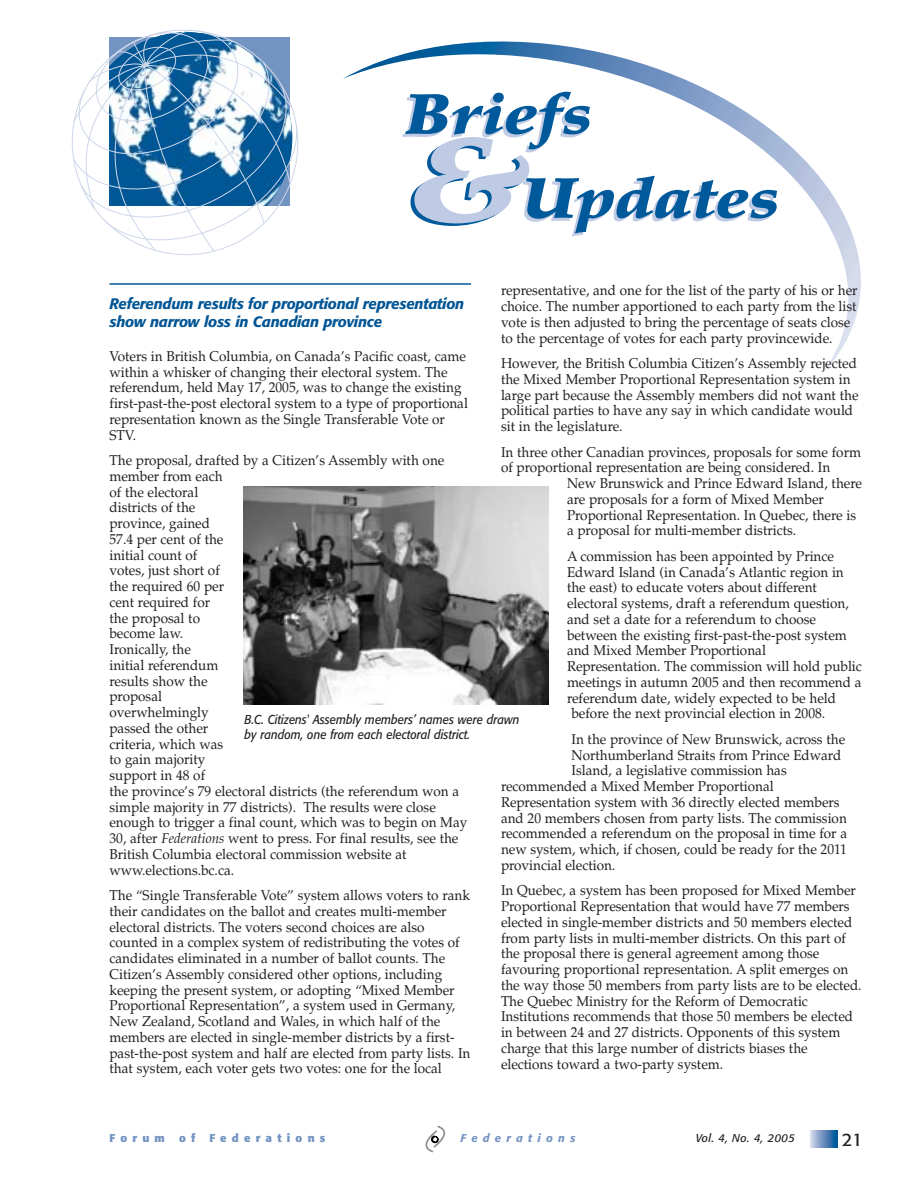
<style>
.page{position:relative;width:918px;height:1188px;background:#fff}
.page>*{position:absolute;margin:0;border:0;box-sizing:border-box;transform-origin:0 0}
.t1{font:italic 900 121.8px "Palatino";color:#00599b;scale:1.15 1}
.t2{font:italic 900 57px/84px "Palatino";color:#00599b;scale:1.15 1}
.t3{font:18px "Formata";color:#231f1f}
.t4{font:italic 500 15px/18px "Formata";letter-spacing:-.02em;color:#005595}
.t5{font:14.25px/15.8px "Palatino";color:#231f1f;scale:.95 1}
.t6{font:italic 12.75px/15px "Formata";color:#231f1f;scale:.9 1}
.t7{font:700 11.25px "Formata";letter-spacing:.465em;color:#7393c1}
.t8{font:italic 11.25px "Formata";letter-spacing:.03em;color:#231f1f}
.t9{font:italic 500 11.25px "Formata";letter-spacing:.465em;color:#7393c1}
.s1{font-style:italic}
</style>
<div class="page">
<img style="left:343px;top:46px;width:387px;height:56px">
<img style="left:687px;top:102px;width:174px;height:223px">
<img style="left:687px;top:157px;width:166px;height:213px">
<img style="left:687px;top:213px;width:138px;height:159px">
<img style="left:687px;top:268px;width:109px;height:104px">
<svg style="left:810px;top:1130px;width:28px;height:17px"></svg>
<hr style="left:110px;top:283px;width:361px;height:2px;background:#005595">
<svg style="left:425px;top:1125px;width:21px;height:28px"></svg>
<svg style="left:71px;top:29px;width:222px;height:223px"></svg>
<img style="left:244px;top:486px;width:305px;height:219px">
<h2 class="t2" style="left:522px;top:79px;width:226px;text-indent:-117px">Briefs<br>Updates</h2>
<h1 class="t1" style="left:404px;top:134px;width:108px">&amp;</h1>
<p class="t5" style="left:501px;top:284px;width:377px">representative, and one for the list of the party of his or her choice. The number apportioned to each party from the list vote is then adjusted to bring the percentage of seats close to the percentage of votes for each party provincewide.</p>
<p class="t5" style="left:501px;top:357px;width:378px">However, the British Columbia Citizen’s Assembly rejected the Mixed Member Proportional Representation system in large part because the Assembly members did not want the political parties to have any say in which candidate would sit in the legislature.</p>
<p class="t5" style="left:501px;top:446px;width:380px">In three other Canadian provinces, proposals for some form</p>
<p class="t5" style="left:501px;top:461px;width:348px">of proportional representation are being considered. In</p>
<p class="t5" style="left:567px;top:477px;width:312px">New Brunswick and Prince Edward Island, there</p>
<p class="t5" style="left:567px;top:493px;width:272px">are proposals for a form of Mixed Member</p>
<p class="t5" style="left:567px;top:509px;width:306px">Proportional Representation. In Quebec, there is</p>
<p class="t5" style="left:567px;top:524px;width:243px">a proposal for multi-member districts.</p>
<p class="t5" style="left:567px;top:550px;width:283px">A commission has been appointed by Prince</p>
<p class="t5" style="left:567px;top:566px;width:293px">Edward Island (in Canada’s Atlantic region in</p>
<p class="t5" style="left:567px;top:581px;width:265px">the east) to educate voters about different</p>
<p class="t5" style="left:567px;top:597px;width:298px">electoral systems, draft a referendum question,</p>
<p class="t5" style="left:567px;top:613px;width:264px">and set a date for a referendum to choose</p>
<p class="t5" style="left:567px;top:629px;width:296px">between the existing first-past-the-post system</p>
<p class="t5" style="left:567px;top:644px;width:211px">and Mixed Member Proportional</p>
<p class="t5" style="left:567px;top:660px;width:312px">Representation. The commission will hold public</p>
<p class="t5" style="left:567px;top:676px;width:312px">meetings in autumn 2005 and then recommend a</p>
<p class="t5" style="left:567px;top:692px;width:285px">referendum date, widely expected to be held</p>
<p class="t5" style="left:572px;top:707px;width:269px">before the next provincial election in 2008.</p>
<p class="t5" style="left:572px;top:733px;width:290px">In the province of New Brunswick, across the</p>
<p class="t5" style="left:572px;top:749px;width:286px">Northumberland Straits from Prince Edward</p>
<p class="t5" style="left:572px;top:764px;width:228px">Island, a legislative commission has</p>
<p class="t5" style="left:501px;top:780px;width:289px">recommended a Mixed Member Proportional</p>
<p class="t5" style="left:501px;top:796px;width:358px">Representation system with 36 directly elected members</p>
<p class="t5" style="left:501px;top:812px;width:366px">and 20 members chosen from party lists. The commission</p>
<p class="t5" style="left:501px;top:827px;width:366px">recommended a referendum on the proposal in time for a</p>
<p class="t5" style="left:501px;top:843px;width:366px">new system, which, if chosen, could be ready for the 2011</p>
<p class="t5" style="left:501px;top:859px;width:122px">provincial election.</p>
<p class="t5" style="left:501px;top:884px;width:381px">In Quebec, a system has been proposed for Mixed Member Proportional Representation that would have 77 members elected in single-member districts and 50 members elected from party lists in multi-member districts. On this part of the proposal there is general agreement among those favouring proportional representation. A split emerges on the way those 50 members from party lists are to be elected.<br>The Quebec Ministry for the Reform of Democratic Institutions recommends that those 50 members be elected in between 24 and 27 districts. Opponents of this system charge that this large number of districts biases the elections toward a two-party system.</p>
<p class="t4" style="left:110px;top:296px;width:356px">Referendum results for proportional representation show narrow loss in Canadian province</p>
<p class="t5" style="left:110px;top:350px;width:379px">Voters in British Columbia, on Canada’s Pacific coast, came within a whisker of changing their electoral system. The referendum, held May 17, 2005, was to change the existing first-past-the-post electoral system to a type of proportional representation known as the Single Transferable Vote or STV.</p>
<p class="t5" style="left:110px;top:454px;width:378px">The proposal, drafted by a Citizen’s Assembly with one member from each<br>of the electoral<br>districts of the<br>province, gained<br>57.4 per cent of the<br>initial count of<br>votes, just short of<br>the required 60 per<br>cent required for<br>the proposal to<br>become law.<br>Ironically, the<br>initial referendum<br>results show the<br>proposal<br>overwhelmingly<br>passed the other<br>criteria, which was<br>to gain majority<br>support in 48 of<br>the province’s 79 electoral districts (the referendum won a simple majority in 77 districts). The results were close enough to trigger a final count, which was to begin on May<br>30, after <span class="s1">Federations</span> went to press. For final results, see the<br>British Columbia electoral commission website at www.elections.bc.ca.</p>
<p class="t5" style="left:110px;top:889px;width:382px">The “Single Transferable Vote” system allows voters to rank their candidates on the ballot and creates multi-member electoral districts. The voters second choices are also counted in a complex system of redistributing the votes of candidates eliminated in a number of ballot counts. The Citizen’s Assembly considered other options, including keeping the present system, or adopting “Mixed Member Proportional Representation”, a system used in Germany, New Zealand, Scotland and Wales, in which half of the members are elected in single-member districts by a first&shy;past-the-post system and half are elected from party lists. In that system, each voter gets two votes: one for the local</p>
<p class="t6" style="left:244px;top:713px;width:307px">B.C. Citizens' Assembly members’ names were drawn by random, one from each electoral district.</p>
<p class="t7" style="left:110px;top:1133px;width:57px">Forum</p>
<p class="t7" style="left:179px;top:1133px;width:18px">o f</p>
<p class="t7" style="left:209px;top:1133px;width:118px">Federations</p>
<p class="t9" style="left:461px;top:1133px;width:116px">Federations</p>
<p class="t8" style="left:696px;top:1133px;width:101px">Vol. 4, No. 4, 2005</p>
<p class="t3" style="left:842px;top:1132px;width:22px">21</p>
</div>
